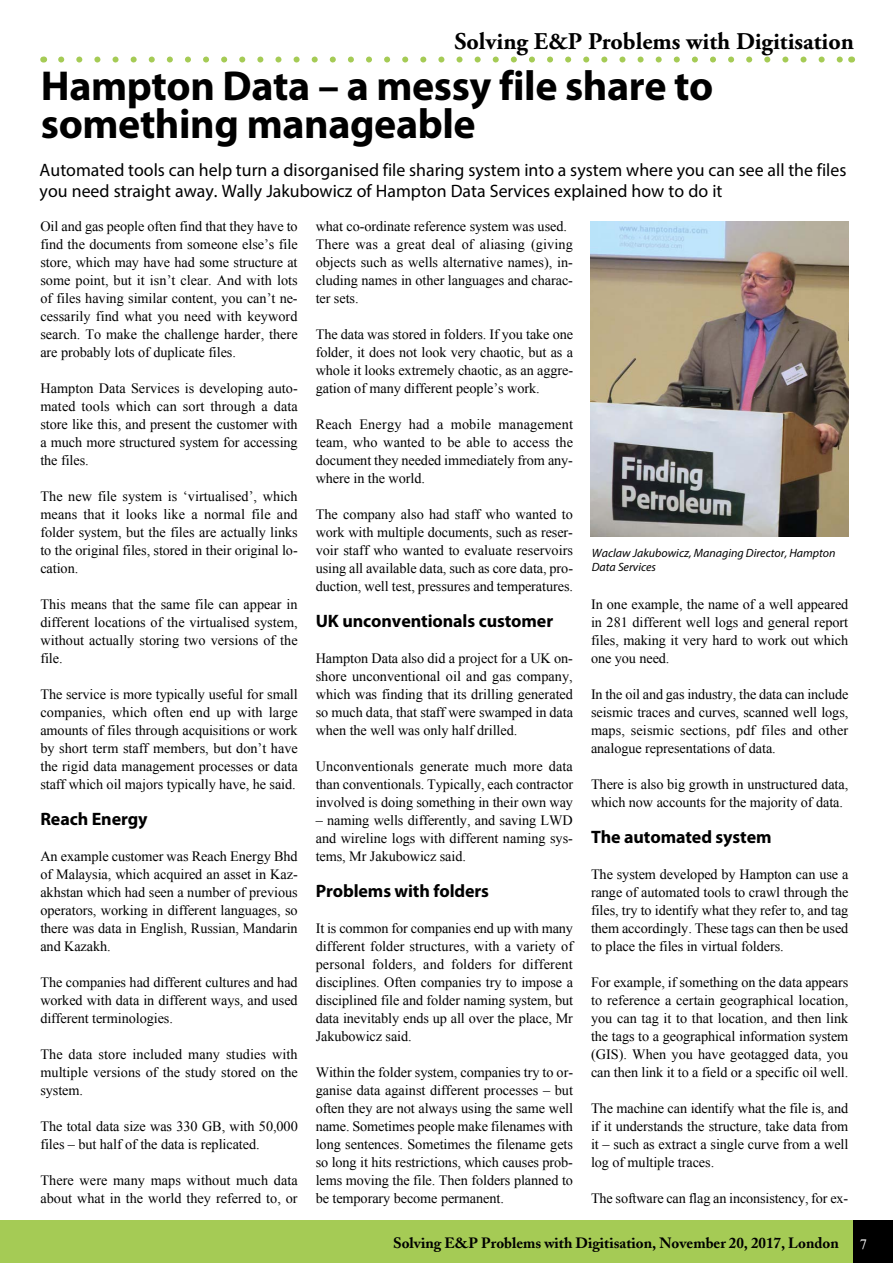
<style>
.page{position:relative;width:893px;height:1263px;background:#fff}
.page>*{position:absolute;margin:0;border:0;box-sizing:border-box;transform-origin:0 0}
.t1{font:700 42px/37.5px "Myriad Pro";letter-spacing:-.01em;color:#000}
.t2{font:700 24px "Adobe Garamond Pro";color:#000}
.t3{font:18px/21px "Myriad Pro";color:#000}
.t4{font:700 18px "Myriad Pro";letter-spacing:-.005em;color:#000}
.t5{font:700 15px "Adobe Caslon";color:#000}
.t6{font:14.25px/18px "Times New Roman";letter-spacing:-.005em;color:#000;text-align:justify}
.t7{font:14.25px "Times New Roman";color:#fff}
.t8{font:italic 12px/13.5px "Myriad Pro";color:#000}
</style>
<div class="page">
<div style="left:1px;top:1220px;width:892px;height:43px;background:#a5cb55"></div>
<div style="left:853px;top:1220px;width:40px;height:43px;background:#000"></div>
<hr style="left:0;top:1220px;width:1px;height:43px;background:#a5cb55">
<svg style="left:61px;top:57px;width:781px;height:6px"></svg>
<img style="left:591px;top:221px;width:257px;height:315px">
<h2 class="t2" style="left:454px;top:27px;width:401px">Solving E&amp;P Problems with Digitisation</h2>
<h1 class="t1" style="left:41px;top:68px;width:674px">Hampton Data – a messy file share to something manageable</h1>
<p class="t3" style="left:40px;top:159px;width:808px">Automated tools can help turn a disorganised file sharing system into a system where you can see all the files you need straight away. Wally Jakubowicz of Hampton Data Services explained how to do it</p>
<p class="t6" style="left:40px;top:217px;width:259px">Oil and gas people often find that they have to find the documents from someone else’s file store, which may have had some structure at some point, but it isn’t clear. And with lots of files having similar content, you can’t ne&shy;cessarily find what you need with keyword search. To make the challenge harder, there are probably lots of duplicate files.</p>
<p class="t6" style="left:40px;top:379px;width:259px">Hampton Data Services is developing auto&shy;mated tools which can sort through a data store like this, and present the customer with a much more structured system for accessing the files.</p>
<p class="t6" style="left:40px;top:487px;width:259px">The new file system is ‘virtualised’, which means that it looks like a normal file and folder system, but the files are actually links to the original files, stored in their original lo&shy;cation.</p>
<p class="t6" style="left:40px;top:595px;width:259px">This means that the same file can appear in different locations of the virtualised system, without actually storing two versions of the file.</p>
<p class="t6" style="left:40px;top:685px;width:259px">The service is more typically useful for small companies, which often end up with large amounts of files through acquisitions or work by short term staff members, but don’t have the rigid data management processes or data staff which oil majors typically have, he said.</p>
<p class="t4" style="left:40px;top:809px;width:109px">Reach Energy</p>
<p class="t6" style="left:40px;top:847px;width:259px">An example customer was Reach Energy Bhd of Malaysia, which acquired an asset in Kaz&shy;akhstan which had seen a number of previous operators, working in different languages, so there was data in English, Russian, Mandarin and Kazakh.</p>
<p class="t6" style="left:40px;top:973px;width:259px">The companies had different cultures and had worked with data in different ways, and used different terminologies.</p>
<p class="t6" style="left:40px;top:1045px;width:259px">The data store included many studies with multiple versions of the study stored on the system.</p>
<p class="t6" style="left:40px;top:1117px;width:259px">The total data size was 330 GB, with 50,000 files – but half of the data is replicated.</p>
<p class="t6" style="left:40px;top:1171px;width:259px">There were many maps without much data about what in the world they referred to, or</p>
<p class="t6" style="left:316px;top:217px;width:259px;text-align:left">what co-ordinate reference system was used.<br>There was a great deal of aliasing (giving objects such as wells alternative names), in&shy;cluding names in other languages and charac&shy;ter sets.</p>
<p class="t6" style="left:316px;top:325px;width:259px">The data was stored in folders. If you take one folder, it does not look very chaotic, but as a whole it looks extremely chaotic, as an aggre&shy;gation of many different people’s work.</p>
<p class="t6" style="left:316px;top:415px;width:259px">Reach Energy had a mobile management team, who wanted to be able to access the document they needed immediately from any&shy;where in the world.</p>
<p class="t6" style="left:316px;top:505px;width:259px">The company also had staff who wanted to work with multiple documents, such as reser&shy;voir staff who wanted to evaluate reservoirs using all available data, such as core data, pro&shy;duction, well test, pressures and temperatures.</p>
<p class="t4" style="left:316px;top:611px;width:239px">UK unconventionals customer</p>
<p class="t6" style="left:316px;top:649px;width:259px">Hampton Data also did a project for a UK on&shy;shore unconventional oil and gas company, which was finding that its drilling generated so much data, that staff were swamped in data when the well was only half drilled.</p>
<p class="t6" style="left:316px;top:757px;width:259px">Unconventionals generate much more data than conventionals. Typically, each contractor involved is doing something in their own way</p>
<p class="t6" style="left:316px;top:811px;width:259px">– naming wells differently, and saving LWD and wireline logs with different naming sys&shy;tems, Mr Jakubowicz said.</p>
<p class="t4" style="left:316px;top:881px;width:175px">Problems with folders</p>
<p class="t6" style="left:316px;top:919px;width:259px">It is common for companies end up with many different folder structures, with a variety of personal folders, and folders for different disciplines. Often companies try to impose a disciplined file and folder naming system, but data inevitably ends up all over the place, Mr Jakubowicz said.</p>
<p class="t6" style="left:316px;top:1063px;width:259px">Within the folder system, companies try to or&shy;ganise data against different processes – but often they are not always using the same well name. Sometimes people make filenames with long sentences. Sometimes the filename gets so long it hits restrictions, which causes prob&shy;lems moving the file. Then folders planned to be temporary become permanent.</p>
<p class="t8" style="left:592px;top:546px;width:245px">Waclaw Jakubowicz, Managing Director, Hampton<br>Data Services</p>
<p class="t6" style="left:591px;top:595px;width:259px">In one example, the name of a well appeared in 281 different well logs and general report files, making it very hard to work out which one you need.</p>
<p class="t6" style="left:591px;top:685px;width:259px">In the oil and gas industry, the data can include seismic traces and curves, scanned well logs, maps, seismic sections, pdf files and other analogue representations of data.</p>
<p class="t6" style="left:591px;top:775px;width:259px">There is also big growth in unstructured data, which now accounts for the majority of data.</p>
<p class="t4" style="left:591px;top:827px;width:182px">The automated system</p>
<p class="t6" style="left:591px;top:865px;width:259px">The system developed by Hampton can use a range of automated tools to crawl through the files, try to identify what they refer to, and tag them accordingly. These tags can then be used to place the files in virtual folders.</p>
<p class="t6" style="left:591px;top:973px;width:259px">For example, if something on the data appears to reference a certain geographical location, you can tag it to that location, and then link the tags to a geographical information system (GIS). When you have geotagged data, you can then link it to a field or a specific oil well.</p>
<p class="t6" style="left:591px;top:1099px;width:259px">The machine can identify what the file is, and if it understands the structure, take data from it – such as extract a single curve from a well log of multiple traces.</p>
<p class="t6" style="left:591px;top:1189px;width:259px">The software can flag an inconsistency, for ex-</p>
<p class="t5" style="left:393px;top:1234px;width:447px">Solving E&amp;P Problems with Digitisation, November 20, 2017, London</p>
<p class="t7" style="left:860px;top:1235px;width:9px">7</p>
</div>
